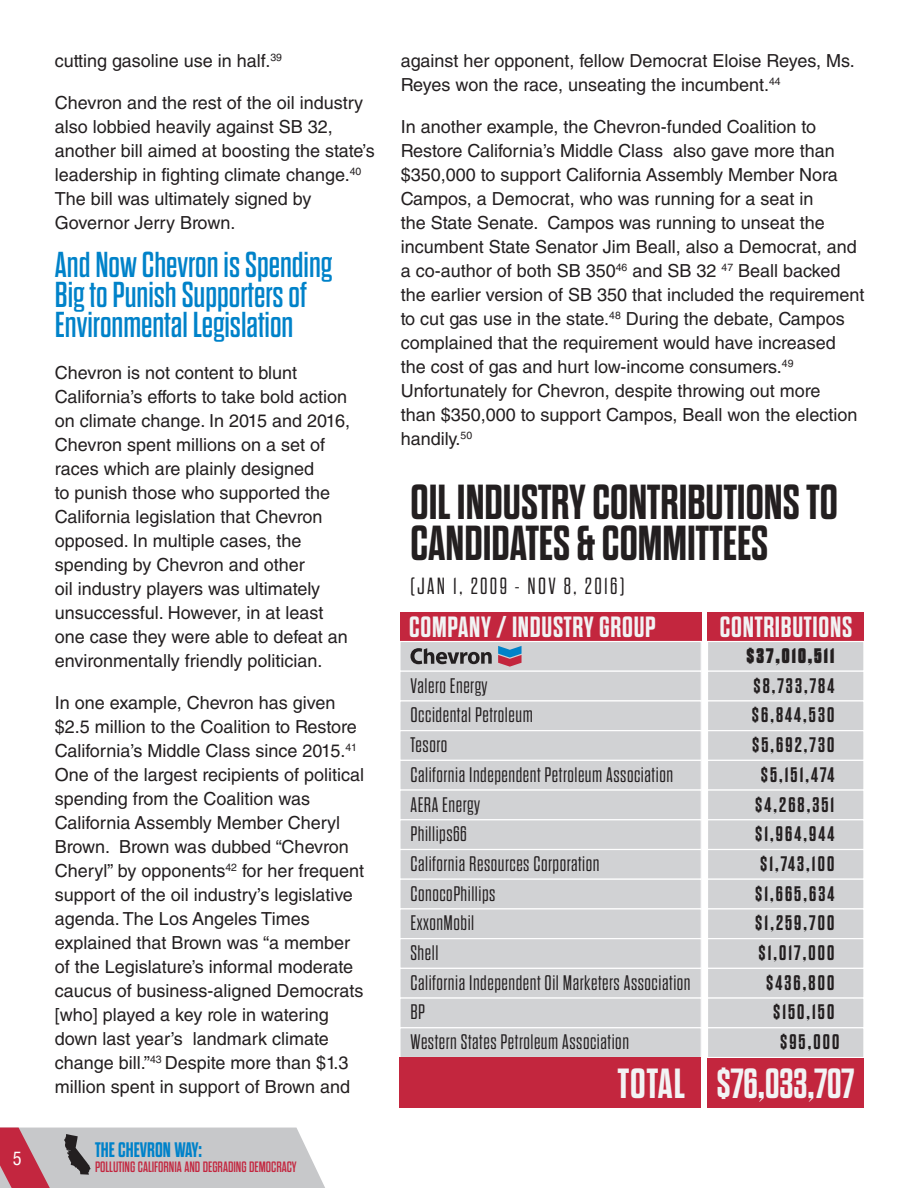
<style>
.page{position:relative;width:918px;height:1188px;background:#fff}
.page>*{position:absolute;margin:0;border:0;box-sizing:border-box;transform-origin:0 0}
.t1{font:700 49.05px/41px "Dharma Gothic E";color:#231f20}
.t2{font:700 42.15px "Dharma Gothic E";color:#f2f3f4}
.t3{font:36px/30px "Dharma Gothic E";color:#0082c9}
.t4{font:700 29.25px "Dharma Gothic E";letter-spacing:.025em;color:#f2f3f4}
.t5{font:300 23.4px "Dharma Gothic E";letter-spacing:.1em;color:#231f20}
.t6{font:300 21px/29.7px "Dharma Gothic E";letter-spacing:.025em;color:#231f20}
.t7{font:700 21px/29.7px "Dharma Gothic E";letter-spacing:.1em;color:#231f20;text-align:right}
.t8{font:700 21px "Dharma Gothic E";color:#0082c9}
.t9{font:800 21px "Dharma Gothic E";letter-spacing:.1em;color:#231f20}
.t10{font:18px/24px "Helvetica LT Std";color:#231f20}
.t11{font:condensed 18px "Helvetica LT Std";color:#fff}
.t12{font:15px "Dharma Gothic E";color:#c3263f}
</style>
<div class="page">
<svg style="left:0;top:1128px;width:325px;height:60px;background:#c4b6ba"></svg>
<div style="left:400px;top:612px;width:301px;height:30px;background:#c3263e"></div>
<div style="left:708px;top:612px;width:156px;height:30px;background:#c3263e"></div>
<div style="left:400px;top:642px;width:301px;height:29px;background:#d1d2d4"></div>
<div style="left:399px;top:641px;width:303px;height:31px;border:1px solid #fff"></div>
<div style="left:708px;top:642px;width:156px;height:29px;background:#d1d2d4"></div>
<div style="left:707px;top:641px;width:158px;height:31px;border:1px solid #fff"></div>
<div style="left:400px;top:671px;width:301px;height:30px;background:#d1d2d4"></div>
<div style="left:399px;top:671px;width:303px;height:31px;border:1px solid #fff"></div>
<div style="left:708px;top:671px;width:156px;height:30px;background:#d1d2d4"></div>
<div style="left:707px;top:671px;width:158px;height:31px;border:1px solid #fff"></div>
<div style="left:400px;top:701px;width:301px;height:30px;background:#d1d2d4"></div>
<div style="left:399px;top:700px;width:303px;height:31px;border:1px solid #fff"></div>
<div style="left:708px;top:701px;width:156px;height:30px;background:#d1d2d4"></div>
<div style="left:707px;top:700px;width:158px;height:31px;border:1px solid #fff"></div>
<div style="left:400px;top:731px;width:301px;height:29px;background:#d1d2d4"></div>
<div style="left:399px;top:730px;width:303px;height:31px;border:1px solid #fff"></div>
<div style="left:708px;top:731px;width:156px;height:29px;background:#d1d2d4"></div>
<div style="left:707px;top:730px;width:158px;height:31px;border:1px solid #fff"></div>
<div style="left:400px;top:760px;width:301px;height:30px;background:#d1d2d4"></div>
<div style="left:399px;top:760px;width:303px;height:31px;border:1px solid #fff"></div>
<div style="left:708px;top:760px;width:156px;height:30px;background:#d1d2d4"></div>
<div style="left:707px;top:760px;width:158px;height:31px;border:1px solid #fff"></div>
<div style="left:400px;top:790px;width:301px;height:30px;background:#d1d2d4"></div>
<div style="left:399px;top:789px;width:303px;height:31px;border:1px solid #fff"></div>
<div style="left:708px;top:790px;width:156px;height:30px;background:#d1d2d4"></div>
<div style="left:707px;top:789px;width:158px;height:31px;border:1px solid #fff"></div>
<div style="left:400px;top:820px;width:301px;height:30px;background:#d1d2d4"></div>
<div style="left:399px;top:819px;width:303px;height:31px;border:1px solid #fff"></div>
<div style="left:708px;top:820px;width:156px;height:30px;background:#d1d2d4"></div>
<div style="left:707px;top:819px;width:158px;height:31px;border:1px solid #fff"></div>
<div style="left:400px;top:850px;width:301px;height:29px;background:#d1d2d4"></div>
<div style="left:399px;top:849px;width:303px;height:31px;border:1px solid #fff"></div>
<div style="left:708px;top:850px;width:156px;height:29px;background:#d1d2d4"></div>
<div style="left:707px;top:849px;width:158px;height:31px;border:1px solid #fff"></div>
<div style="left:400px;top:879px;width:301px;height:30px;background:#d1d2d4"></div>
<div style="left:399px;top:879px;width:303px;height:31px;border:1px solid #fff"></div>
<div style="left:708px;top:879px;width:156px;height:30px;background:#d1d2d4"></div>
<div style="left:707px;top:879px;width:158px;height:31px;border:1px solid #fff"></div>
<div style="left:400px;top:909px;width:301px;height:30px;background:#d1d2d4"></div>
<div style="left:399px;top:908px;width:303px;height:31px;border:1px solid #fff"></div>
<div style="left:708px;top:909px;width:156px;height:30px;background:#d1d2d4"></div>
<div style="left:707px;top:908px;width:158px;height:31px;border:1px solid #fff"></div>
<div style="left:400px;top:939px;width:301px;height:29px;background:#d1d2d4"></div>
<div style="left:399px;top:938px;width:303px;height:31px;border:1px solid #fff"></div>
<div style="left:708px;top:939px;width:156px;height:29px;background:#d1d2d4"></div>
<div style="left:707px;top:938px;width:158px;height:31px;border:1px solid #fff"></div>
<div style="left:400px;top:968px;width:301px;height:30px;background:#d1d2d4"></div>
<div style="left:399px;top:968px;width:303px;height:31px;border:1px solid #fff"></div>
<div style="left:708px;top:968px;width:156px;height:30px;background:#d1d2d4"></div>
<div style="left:707px;top:968px;width:158px;height:31px;border:1px solid #fff"></div>
<div style="left:400px;top:998px;width:301px;height:30px;background:#d1d2d4"></div>
<div style="left:399px;top:997px;width:303px;height:31px;border:1px solid #fff"></div>
<div style="left:708px;top:998px;width:156px;height:30px;background:#d1d2d4"></div>
<div style="left:707px;top:997px;width:158px;height:31px;border:1px solid #fff"></div>
<div style="left:400px;top:1028px;width:301px;height:30px;background:#d1d2d4"></div>
<div style="left:399px;top:1027px;width:303px;height:31px;border:1px solid #fff"></div>
<div style="left:708px;top:1028px;width:156px;height:30px;background:#d1d2d4"></div>
<div style="left:707px;top:1027px;width:158px;height:31px;border:1px solid #fff"></div>
<div style="left:399px;top:1057px;width:302px;height:51px;background:#c3263e"></div>
<div style="left:708px;top:1058px;width:156px;height:49px;background:#c3263e"></div>
<svg style="left:498px;top:646px;width:24px;height:21px"></svg>
<svg style="left:410px;top:648px;width:82px;height:16px"></svg>
<p class="t11" style="left:13px;top:1148px;width:10px">5</p>
<p class="t10" style="left:55px;top:49px;width:229px">cutting gasoline use in half.<sup>39</sup></p>
<p class="t10" style="left:55px;top:91px;width:321px">Chevron and the rest of the oil industry also lobbied heavily against SB 32, another bill aimed at boosting the state’s leadership in fighting climate change.<sup>40<br></sup>The bill was ultimately signed by Governor Jerry Brown.</p>
<h3 class="t3" style="left:55px;top:250px;width:279px">And Now Chevron is Spending<br>Big to Punish Supporters of<br>Environmental Legislation</h3>
<p class="t10" style="left:55px;top:361px;width:297px">Chevron is not content to blunt California’s efforts to take bold action on climate change. In 2015 and 2016, Chevron spent millions on a set of races which are plainly designed<br>to punish those who supported the California legislation that Chevron opposed. In multiple cases, the spending by Chevron and other<br>oil industry players was ultimately unsuccessful. However, in at least one case they were able to defeat an environmentally friendly politician.</p>
<p class="t10" style="left:55px;top:690px;width:311px">In one example, Chevron has given $2.5 million to the Coalition to Restore California’s Middle Class since 2015.<sup>41<br></sup>One of the largest recipients of political spending from the Coalition was California Assembly Member Cheryl Brown. Brown was dubbed “Chevron Cheryl” by opponents<sup>42</sup> for her frequent support of the oil industry’s legislative agenda. The Los Angeles Times explained that Brown was “a member of the Legislature’s informal moderate caucus of business-aligned Democrats [who] played a key role in watering down last year’s landmark climate change bill.”<sup>43</sup> Despite more than $1.3 million spent in support of Brown and</p>
<p class="t8" style="left:95px;top:1140px;width:108px">THE CHEVRON WAY:</p>
<p class="t12" style="left:95px;top:1160px;width:203px">POLLUTING CALIFORNIA AND DEGRADING DEMOCRACY</p>
<p class="t10" style="left:401px;top:49px;width:456px">against her opponent, fellow Democrat Eloise Reyes, Ms.<br>Reyes won the race, unseating the incumbent.<sup>44</sup></p>
<p class="t10" style="left:401px;top:115px;width:465px">In another example, the Chevron-funded Coalition to Restore California’s Middle Class also gave more than $350,000 to support California Assembly Member Nora Campos, a Democrat, who was running for a seat in<br>the State Senate. Campos was running to unseat the incumbent State Senator Jim Beall, also a Democrat, and a co-author of both SB 350<sup>46</sup> and SB 32 <sup>47</sup> Beall backed the earlier version of SB 350 that included the requirement to cut gas use in the state.<sup>48</sup> During the debate, Campos complained that the requirement would have increased the cost of gas and hurt low-income consumers.<sup>49<br></sup>Unfortunately for Chevron, despite throwing out more<br>than $350,000 to support Campos, Beall won the election handily.<sup>50</sup></p>
<h1 class="t1" style="left:410px;top:483px;width:429px">OIL INDUSTRY CONTRIBUTIONS TO<br>CANDIDATES &amp; COMMITTEES</h1>
<p class="t5" style="left:410px;top:574px;width:215px">(JAN 1, 2009 - NOV 8, 2016)</p>
<h3 class="t4" style="left:409px;top:612px;width:248px">COMPANY / INDUSTRY GROUP</h3>
<h3 class="t4" style="left:720px;top:612px;width:134px">CONTRIBUTIONS</h3>
<p class="t9" style="left:747px;top:645px;width:89px">$37,010,511</p>
<p class="t7" style="left:752px;top:671px;width:89px">$8,733,784 $6,844,530 $5,692,730 $5,151,474 $4,268,351 $1,964,944 $1,743,100 $1,665,634 $1,259,700 $1,017,000 $436,800 $150,150 $95,000</p>
<h2 class="t2" style="left:618px;top:1062px;width:238px">TOTAL $76,033,707</h2>
<p class="t6" style="left:410px;top:671px;width:282px">Valero Energy<br>Occidental Petroleum<br>Tesoro<br>California Independent Petroleum Association<br>AERA Energy<br>Phillips66<br>California Resources Corporation<br>ConocoPhillips<br>ExxonMobil<br>Shell<br>California Independent Oil Marketers Association<br>BP<br>Western States Petroleum Association</p>
</div>
